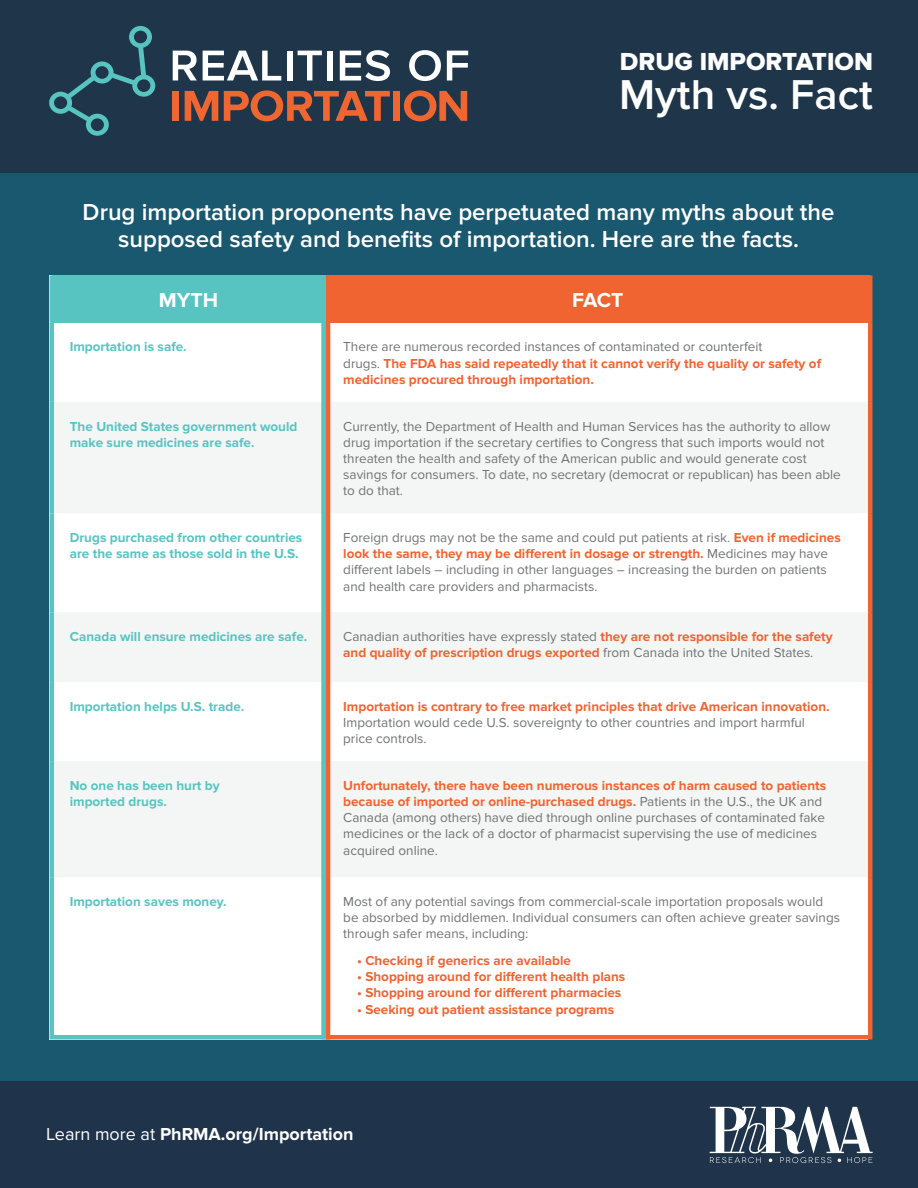
<style>
.page{position:relative;width:918px;height:1188px;background:#fff}
.page>*{position:absolute;margin:0;border:0;box-sizing:border-box;transform-origin:0 0}
.t1{font:600 43.2px "Proxima Nova";color:#fff}
.t2{font:25.5px "Proxima Nova Extrabld";color:#fff}
.t3{font:600 24px/27px "Proxima Nova";color:#fff;text-align:center}
.t4{font:700 21px "Proxima Nova";color:#fff}
.t5{font:700 18px "Proxima Nova";color:#fff}
.t6{font:13.5px/16.2px "Proxima Nova";color:#717273}
.t7{font:700 13.5px/16.2px "Proxima Nova";color:#ef6431}
.t8{font:700 13.5px/16.2px "Proxima Nova";color:#57c4c2}
.s1{font-weight:400;color:#717273}
.s2{font-weight:700;color:#ef6431}
.s3{font-weight:400}
</style>
<div class="page">
<div style="left:0;top:0;width:917px;height:1188px;background:#1f364a"></div>
<div style="left:0;top:173px;width:917px;height:909px;background:#19586f"></div>
<svg style="left:710px;top:1107px;width:163px;height:56px"></svg>
<div style="left:50px;top:275px;width:818px;height:765px;background:#fff"></div>
<div style="left:52px;top:275px;width:273px;height:48px;background:#57c4c2"></div>
<div style="left:325px;top:275px;width:545px;height:48px;background:#ef6431"></div>
<svg style="left:54px;top:402px;width:814px;height:475px;fill:#f3f6f4"></svg>
<hr style="left:50px;top:275px;width:4px;height:48px;background:#57c4c2">
<hr style="left:50px;top:323px;width:4px;height:79px;background:#57c4c2">
<hr style="left:50px;top:402px;width:4px;height:111px;background:#57c4c2">
<hr style="left:50px;top:513px;width:4px;height:99px;background:#57c4c2">
<hr style="left:50px;top:612px;width:4px;height:70px;background:#57c4c2">
<hr style="left:50px;top:682px;width:4px;height:79px;background:#57c4c2">
<hr style="left:50px;top:761px;width:4px;height:116px;background:#57c4c2">
<hr style="left:50px;top:877px;width:4px;height:158px;background:#57c4c2">
<div style="left:50px;top:1035px;width:275px;height:5px;background:#57c4c2"></div>
<hr style="left:868px;top:275px;width:4px;height:48px;background:#ef6431">
<hr style="left:868px;top:323px;width:4px;height:79px;background:#ef6431">
<hr style="left:868px;top:402px;width:4px;height:111px;background:#ef6431">
<hr style="left:868px;top:513px;width:4px;height:99px;background:#ef6431">
<hr style="left:868px;top:612px;width:4px;height:70px;background:#ef6431">
<hr style="left:868px;top:682px;width:4px;height:79px;background:#ef6431">
<hr style="left:868px;top:761px;width:4px;height:116px;background:#ef6431">
<hr style="left:868px;top:877px;width:4px;height:158px;background:#ef6431">
<div style="left:325px;top:1035px;width:547px;height:5px;background:#ef6431"></div>
<hr style="left:326px;top:275px;width:4px;height:765px;background:#ef6431">
<div style="left:321px;top:275px;width:5px;height:765px;background:#57c4c2"></div>
<svg style="left:173px;top:51px;width:24px;height:29px"></svg>
<svg style="left:203px;top:51px;width:78px;height:29px"></svg>
<div style="left:287px;top:51px;width:5px;height:29px;background:#fff"></div>
<svg style="left:298px;top:51px;width:24px;height:29px"></svg>
<div style="left:327px;top:51px;width:6px;height:29px;background:#fff"></div>
<svg style="left:340px;top:50px;width:50px;height:31px"></svg>
<svg style="left:409px;top:50px;width:32px;height:31px"></svg>
<svg style="left:447px;top:51px;width:21px;height:29px"></svg>
<div style="left:173px;top:91px;width:6px;height:30px;background:#f06630"></div>
<svg style="left:185px;top:91px;width:33px;height:30px"></svg>
<svg style="left:224px;top:90px;width:166px;height:31px"></svg>
<div style="left:393px;top:91px;width:7px;height:30px;background:#f06630"></div>
<svg style="left:404px;top:90px;width:63px;height:31px"></svg>
<svg style="left:49px;top:26px;width:106px;height:110px"></svg>
<p class="t2" style="left:620px;top:47px;width:255px">DRUG IMPORTATION</p>
<p class="t1" style="left:619px;top:70px;width:255px">Myth vs. Fact</p>
<p class="t3" style="left:83px;top:199px;width:753px">Drug importation proponents have perpetuated many myths about the supposed safety and benefits of importation. Here are the facts.</p>
<p class="t4" style="left:159px;top:288px;width:61px">MYTH</p>
<p class="t4" style="left:572px;top:288px;width:53px">FACT</p>
<p class="t8" style="left:70px;top:339px;width:118px">Importation is safe.</p>
<p class="t7" style="left:343px;top:339px;width:479px"><span class="s1">There are numerous recorded instances of contaminated or counterfeit<br>drugs.</span> The FDA has said repeatedly that it cannot verify the quality or safety of medicines procured through importation.</p>
<p class="t8" style="left:70px;top:418px;width:229px">The United States government would make sure medicines are safe.</p>
<p class="t6" style="left:343px;top:418px;width:499px">Currently, the Department of Health and Human Services has the authority to allow drug importation if the secretary certifies to Congress that such imports would not threaten the health and safety of the American public and would generate cost savings for consumers. To date, no secretary (democrat or republican) has been able to do that.</p>
<p class="t8" style="left:70px;top:530px;width:234px">Drugs purchased from other countries are the same as those sold in the U.S.</p>
<p class="t6" style="left:343px;top:530px;width:499px">Foreign drugs may not be the same and could put patients at risk. <span class="s2">Even if medicines look the same, they may be different in dosage or strength.</span> Medicines may have different labels – including in other languages – increasing the burden on patients and health care providers and pharmacists.</p>
<p class="t8" style="left:70px;top:629px;width:239px">Canada will ensure medicines are safe.</p>
<p class="t7" style="left:343px;top:629px;width:491px"><span class="s1">Canadian authorities have expressly stated</span> they are not responsible for the safety and quality of prescription drugs exported <span class="s1">from Canada into the United States.</span></p>
<p class="t8" style="left:70px;top:698px;width:176px">Importation helps U.S. trade.</p>
<p class="t6" style="left:343px;top:698px;width:488px"><span class="s2">Importation is contrary to free market principles that drive American innovation.<br></span>Importation would cede U.S. sovereignty to other countries and import harmful price controls.</p>
<p class="t8" style="left:70px;top:778px;width:152px">No one has been hurt by imported drugs.</p>
<p class="t6" style="left:343px;top:777px;width:484px"><span class="s2">Unfortunately, there have been numerous instances of harm caused to patients because of imported or online-purchased drugs.</span> Patients in the U.S., the UK and Canada (among others) have died through online purchases of contaminated fake medicines or the lack of a doctor of pharmacist supervising the use of medicines acquired online.</p>
<p class="t8" style="left:70px;top:894px;width:158px">Importation saves money.</p>
<p class="t6" style="left:343px;top:893px;width:498px">Most of any potential savings from commercial-scale importation proposals would be absorbed by middlemen. Individual consumers can often achieve greater savings through safer means, including:</p>
<p class="t7" style="left:357px;top:953px;width:215px">• Checking if generics are available</p>
<p class="t7" style="left:357px;top:969px;width:270px">• Shopping around for different health plans</p>
<p class="t7" style="left:357px;top:985px;width:266px">• Shopping around for different pharmacies</p>
<p class="t7" style="left:357px;top:1001px;width:259px">• Seeking out patient assistance programs</p>
<p class="t5" style="left:46px;top:1124px;width:309px"><span class="s3">Learn more at</span> PhRMA.org/Importation</p>
</div>
